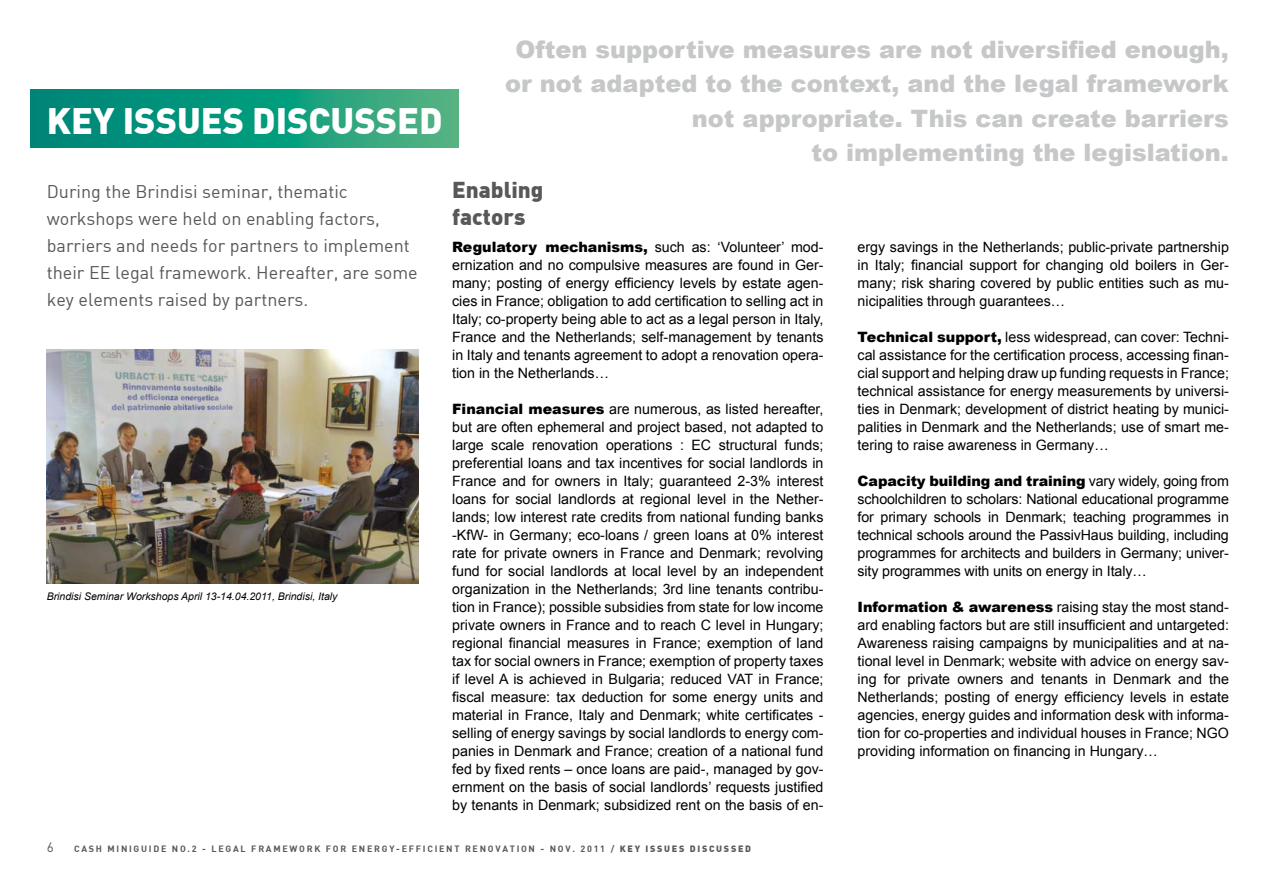
<style>
.page{position:relative;width:1263px;height:893px;background:#fff}
.page>*{position:absolute;margin:0;border:0;box-sizing:border-box;transform-origin:0 0}
.TITRE_CHAPITRE{font:900 36px "DIN";color:#fff}
.EXERGUE_3{font:900 24px/34.5px "Arial";color:#c6c7c8;text-align:center}
.TITRE_1{font:900 22.5px/27px "DIN";color:#58585a}
.Intro{font:18px/27px "DIN";color:#58585a}
.TEXTE_COURANT{font:14.25px/18px "Arial";color:#000;text-align:justify}
.t1{font:13.5px "DIN";color:#58585a}
.LÉGENDE{font:italic 10.5px "Arial";color:#000}
.t2{font:9px "DIN Bold";letter-spacing:.19em;color:#58585a}
.s1{font-weight:900}
.s2{font-family:"DIN";font-weight:900}
</style>
<div class="page">
<svg style="left:31px;top:89px;width:428px;height:59px"></svg>
<img style="left:47px;top:349px;width:371px;height:235px">
<p class="TITRE_CHAPITRE" style="left:47px;top:96px;width:397px">KEY ISSUES DISCUSSED</p>
<p class="Intro" style="left:47px;top:178px;width:373px">During the Brindisi seminar, thematic workshops were held on enabling factors, barriers and needs for partners to implement their EE legal framework. Hereafter, are some key elements raised by partners.</p>
<p class="LÉGENDE" style="left:47px;top:589px;width:292px">Brindisi Seminar Workshops April 13-14.04.2011, Brindisi, Italy</p>
<p class="EXERGUE_3" style="left:505px;top:31px;width:725px">Often supportive measures are not diversified enough, or not adapted to the context, and the legal framework</p>
<p class="EXERGUE_3" style="left:692px;top:100px;width:539px;text-align:right">not appropriate. This can create barriers to implementing the legislation.</p>
<p class="TITRE_1" style="left:452px;top:175px;width:93px">Enabling factors</p>
<p class="TEXTE_COURANT" style="left:452px;top:238px;width:373px"><span class="s1">Regulatory mechanisms,</span> such as: ‘Volunteer’ mod&shy;ernization and no compulsive measures are found in Ger&shy;many; posting of energy efficiency levels by estate agen&shy;cies in France; obligation to add certification to selling act in Italy; co-property being able to act as a legal person in Italy, France and the Netherlands; self-management by tenants in Italy and tenants agreement to adopt a renovation opera&shy;tion in the Netherlands…</p>
<p class="TEXTE_COURANT" style="left:452px;top:400px;width:373px"><span class="s1">Financial measures</span> are numerous, as listed hereafter, but are often ephemeral and project based, not adapted to large scale renovation operations : EC structural funds; preferential loans and tax incentives for social landlords in France and for owners in Italy; guaranteed 2-3% interest loans for social landlords at regional level in the Nether&shy;lands; low interest rate credits from national funding banks -KfW- in Germany; eco-loans / green loans at 0% interest rate for private owners in France and Denmark; revolving fund for social landlords at local level by an independent organization in the Netherlands; 3rd line tenants contribu&shy;tion in France); possible subsidies from state for low income private owners in France and to reach C level in Hungary; regional financial measures in France; exemption of land tax for social owners in France; exemption of property taxes if level A is achieved in Bulgaria; reduced VAT in France; fiscal measure: tax deduction for some energy units and material in France, Italy and Denmark; white certificates - selling of energy savings by social landlords to energy com&shy;panies in Denmark and France; creation of a national fund fed by fixed rents – once loans are paid-, managed by gov&shy;ernment on the basis of social landlords’ requests justified by tenants in Denmark; subsidized rent on the basis of en-</p>
<p class="TEXTE_COURANT" style="left:857px;top:238px;width:373px">ergy savings in the Netherlands; public-private partnership in Italy; financial support for changing old boilers in Ger&shy;many; risk sharing covered by public entities such as mu&shy;nicipalities through guarantees…</p>
<p class="TEXTE_COURANT" style="left:857px;top:328px;width:373px"><span class="s1">Technical support,</span> less widespread, can cover: Techni&shy;cal assistance for the certification process, accessing finan&shy;cial support and helping draw up funding requests in France; technical assistance for energy measurements by universi&shy;ties in Denmark; development of district heating by munici&shy;palities in Denmark and the Netherlands; use of smart me&shy;tering to raise awareness in Germany…</p>
<p class="TEXTE_COURANT" style="left:857px;top:472px;width:373px"><span class="s1">Capacity building and training</span> vary widely, going from schoolchildren to scholars: National educational programme for primary schools in Denmark; teaching programmes in technical schools around the PassivHaus building, including programmes for architects and builders in Germany; univer&shy;sity programmes with units on energy in Italy…</p>
<p class="TEXTE_COURANT" style="left:857px;top:598px;width:373px"><span class="s1">Information &amp; awareness</span> raising stay the most stand&shy;ard enabling factors but are still insufficient and untargeted:<br>Awareness raising campaigns by municipalities and at na&shy;tional level in Denmark; website with advice on energy sav&shy;ing for private owners and tenants in Denmark and the Netherlands; posting of energy efficiency levels in estate agencies, energy guides and information desk with informa&shy;tion for co-properties and individual houses in France; NGO providing information on financing in Hungary…</p>
<p class="t1" style="left:47px;top:839px;width:9px">6</p>
<p class="t2" style="left:74px;top:843px;width:678px">CASH MINIGUIDE NO.2 - LEGAL FRAMEWORK FOR ENERGY-EFFICIENT RENOVATION - NOV. 2011 / <span class="s2">KEY ISSUES DISCUSSED</span></p>
</div>
